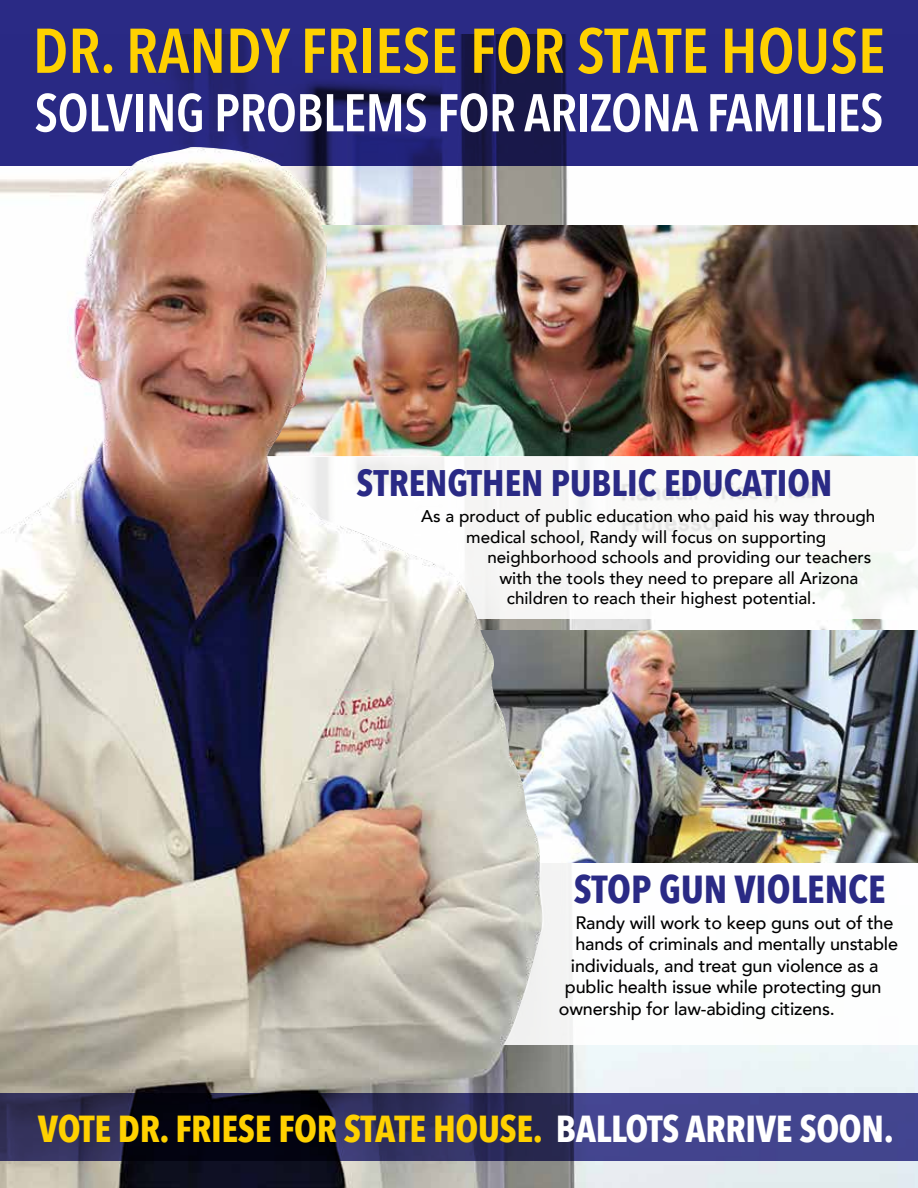
<style>
.page{position:relative;width:918px;height:1188px;background:#fff}
.page>*{position:absolute;margin:0;border:0;box-sizing:border-box;transform-origin:0 0}
.t1{font:600 62.4px "Avenir Next Condensed";color:#ffd100}
.t2{font:600 52.5px "Avenir Next Condensed";letter-spacing:-.01em;color:#fff}
.t3{font:700 39px "Avenir Next Condensed";color:#2a2a85}
.t4{font:700 37.5px "Avenir Next Condensed";letter-spacing:-.01em;color:#ffd100}
.t5{font:700 36.9px "Avenir Next Condensed";color:#2a2a85}
.t6{font:500 18px "Avenir";letter-spacing:-.01em;color:#000}
.t7{font:500 16.95px/20.4px "Avenir";color:#000;text-align:center}
.s1{color:#fff}
</style>
<div class="page">
<img style="left:543px;top:166px;width:375px;height:1022px">
<svg style="left:0;top:0;width:918px;height:166px;background:#26267b"></svg>
<img style="left:543px;top:225px;width:375px;height:232px">
<div style="left:370px;top:816px;width:548px;height:229px;background:#fff"></div>
<img style="left:543px;top:631px;width:375px;height:231px">
<div style="left:211px;top:457px;width:707px;height:162px;background:#fff"></div>
<img style="left:0;top:147px;width:543px;height:1041px">
<svg style="left:0;top:1094px;width:918px;height:67px;background:#2c2c5c"></svg>
<h1 class="t1" style="left:33px;top:-3px;width:854px">DR. RANDY FRIESE FOR STATE HOUSE</h1>
<h2 class="t2" style="left:35px;top:68px;width:850px">SOLVING PROBLEMS FOR ARIZONA FAMILIES</h2>
<h3 class="t5" style="left:357px;top:460px;width:477px">STRENGTHEN PUBLIC EDUCATION</h3>
<p class="t7" style="left:421px;top:505px;width:456px">As a product of public education who paid his way through medical school, Randy will focus on supporting</p>
<p class="t7" style="left:487px;top:546px;width:386px">neighborhood schools and providing our teachers</p>
<p class="t7" style="left:499px;top:567px;width:361px">with the tools they need to prepare all Arizona</p>
<p class="t7" style="left:507px;top:587px;width:311px">children to reach their highest potential.</p>
<h3 class="t3" style="left:574px;top:866px;width:313px">STOP GUN VIOLENCE</h3>
<p class="t6" style="left:575px;top:907px;width:319px">Randy will work to keep guns out of the</p>
<p class="t6" style="left:575px;top:928px;width:324px">hands of criminals and mentally unstable</p>
<p class="t6" style="left:571px;top:950px;width:309px">individuals, and treat gun violence as a</p>
<p class="t6" style="left:565px;top:971px;width:318px">public health issue while protecting gun</p>
<p class="t6" style="left:559px;top:993px;width:277px">ownership for law-abiding citizens.</p>
<h3 class="t4" style="left:38px;top:1106px;width:857px">VOTE DR. FRIESE FOR STATE HOUSE. <span class="s1">BALLOTS ARRIVE SOON.</span></h3>
</div>
